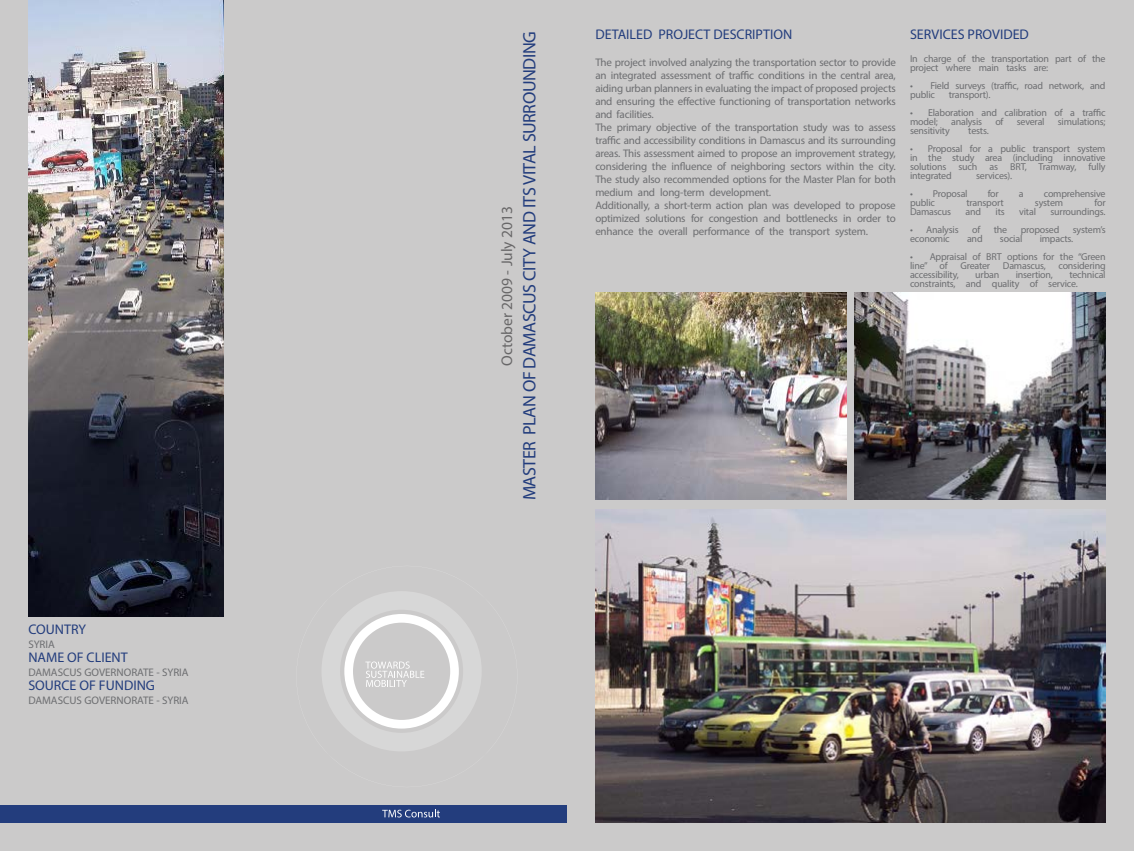
<style>
.page{position:relative;width:1134px;height:851px;background:#fff}
.page>*{position:absolute;margin:0;border:0;box-sizing:border-box;transform-origin:0 0}
.t1{font:18px "Myriad Pro";letter-spacing:-.025em;color:#233d7d}
.t2{font:15.5px "Myriad Pro";color:#686768}
.t3{font:14px "Myriad Pro";color:#233d7d}
.t4{font:11px/13px "Myriad Pro";letter-spacing:-.02em;color:#6d6e71}
.t5{font:11px "Myriad Pro";color:#6d6e71}
.t6{font:10px/9px "Myriad Pro";letter-spacing:-.02em;color:#6d6e71}
</style>
<div class="page">
<div style="left:0;top:0;width:1134px;height:850px;background:#cbcaca"></div>
<svg style="left:322px;top:591px;width:159px;height:160px"></svg>
<div style="left:0;top:805px;width:567px;height:17px;background:#233d7d"></div>
<svg style="left:382px;top:809px;width:58px;height:8px"></svg>
<img style="left:595px;top:509px;width:511px;height:313px">
<img style="left:854px;top:293px;width:252px;height:207px">
<img style="left:595px;top:293px;width:251px;height:207px">
<img style="left:28px;top:0;width:196px;height:616px">
<p class="t3" style="left:28px;top:621px;width:59px">COUNTRY</p>
<p class="t4" style="left:28px;top:637px;width:28px">SYRIA</p>
<p class="t3" style="left:28px;top:649px;width:101px">NAME OF CLIENT</p>
<p class="t5" style="left:28px;top:665px;width:162px">DAMASCUS GOVERNORATE - SYRIA</p>
<p class="t3" style="left:28px;top:677px;width:128px">SOURCE OF FUNDING</p>
<p class="t5" style="left:28px;top:693px;width:162px">DAMASCUS GOVERNORATE - SYRIA</p>
<h1 class="t1" style="left:518px;top:500px;width:470px;rotate:-90deg">MASTER PLAN OF DAMASCUS CITY AND ITS VITAL SURROUNDING</h1>
<p class="t3" style="left:595px;top:26px;width:198px">DETAILED PROJECT DESCRIPTION</p>
<p class="t4" style="left:595px;top:56px;width:302px">The project involved analyzing the transportation sector to provide an integrated assessment of traffic conditions in the central area, aiding urban planners in evaluating the impact of proposed projects and ensuring the effective functioning of transportation networks and facilities.<br>The primary objective of the transportation study was to assess traffic and accessibility conditions in Damascus and its surrounding areas. This assessment aimed to propose an improvement strategy, considering the influence of neighboring sectors within the city.<br>The study also recommended options for the Master Plan for both medium and long-term development.<br>Additionally, a short-term action plan was developed to propose optimized solutions for congestion and bottlenecks in order to enhance the overall performance of the transport system.</p>
<h2 class="t2" style="left:497px;top:366px;width:161px;rotate:-90deg">October 2009 - July 2013</h2>
<p class="t3" style="left:910px;top:26px;width:120px">SERVICES PROVIDED</p>
<p class="t6" style="left:910px;top:54px;width:197px">In charge of the transportation part of the project where main tasks are:</p>
<p class="t6" style="left:910px;top:81px;width:197px">• Field surveys (traffic, road network, and public</p>
<p class="t6" style="left:949px;top:90px;width:43px">transport).</p>
<p class="t6" style="left:910px;top:108px;width:197px">• Elaboration and calibration of a traffic model;</p>
<p class="t6" style="left:951px;top:117px;width:33px">analysis</p>
<p class="t6" style="left:995px;top:117px;width:10px">of</p>
<p class="t6" style="left:1017px;top:117px;width:29px">several</p>
<p class="t6" style="left:1058px;top:117px;width:49px">simulations;</p>
<p class="t6" style="left:910px;top:126px;width:41px">sensitivity</p>
<p class="t6" style="left:968px;top:126px;width:22px">tests.</p>
<p class="t6" style="left:910px;top:144px;width:197px;text-align:justify">• Proposal for a public transport system in the study area (including innovative solutions such as BRT, Tramway, fully integrated</p>
<p class="t6" style="left:976px;top:171px;width:38px">services).</p>
<p class="t6" style="left:910px;top:189px;width:59px">• Proposal</p>
<p class="t6" style="left:988px;top:189px;width:13px">for</p>
<p class="t6" style="left:1019px;top:189px;width:6px">a</p>
<p class="t6" style="left:1044px;top:189px;width:63px">comprehensive</p>
<p class="t6" style="left:910px;top:198px;width:27px">public</p>
<p class="t6" style="left:966px;top:198px;width:39px">transport</p>
<p class="t6" style="left:1035px;top:198px;width:30px">system</p>
<p class="t6" style="left:1094px;top:198px;width:13px">for</p>
<p class="t6" style="left:910px;top:207px;width:43px">Damascus</p>
<p class="t6" style="left:965px;top:207px;width:17px">and</p>
<p class="t6" style="left:996px;top:207px;width:11px">its</p>
<p class="t6" style="left:1019px;top:207px;width:18px">vital</p>
<p class="t6" style="left:1050px;top:207px;width:57px">surroundings.</p>
<p class="t6" style="left:910px;top:225px;width:50px">• Analysis</p>
<p class="t6" style="left:972px;top:225px;width:10px">of</p>
<p class="t6" style="left:994px;top:225px;width:15px">the</p>
<p class="t6" style="left:1021px;top:225px;width:40px">proposed</p>
<p class="t6" style="left:1073px;top:225px;width:34px">system’s</p>
<p class="t6" style="left:910px;top:234px;width:41px">economic</p>
<p class="t6" style="left:967px;top:234px;width:17px">and</p>
<p class="t6" style="left:1000px;top:234px;width:24px">social</p>
<p class="t6" style="left:1040px;top:234px;width:35px">impacts.</p>
<p class="t6" style="left:910px;top:252px;width:197px">• Appraisal of BRT options for the “Green line” of</p>
<p class="t6" style="left:960px;top:261px;width:31px">Greater</p>
<p class="t6" style="left:1003px;top:261px;width:44px">Damascus,</p>
<p class="t6" style="left:1058px;top:261px;width:49px">considering</p>
<p class="t6" style="left:910px;top:270px;width:50px">accessibility,</p>
<p class="t6" style="left:975px;top:270px;width:26px">urban</p>
<p class="t6" style="left:1016px;top:270px;width:39px">insertion,</p>
<p class="t6" style="left:910px;top:270px;width:197px;text-indent:159px">technical constraints, and quality of service.</p>
</div>
